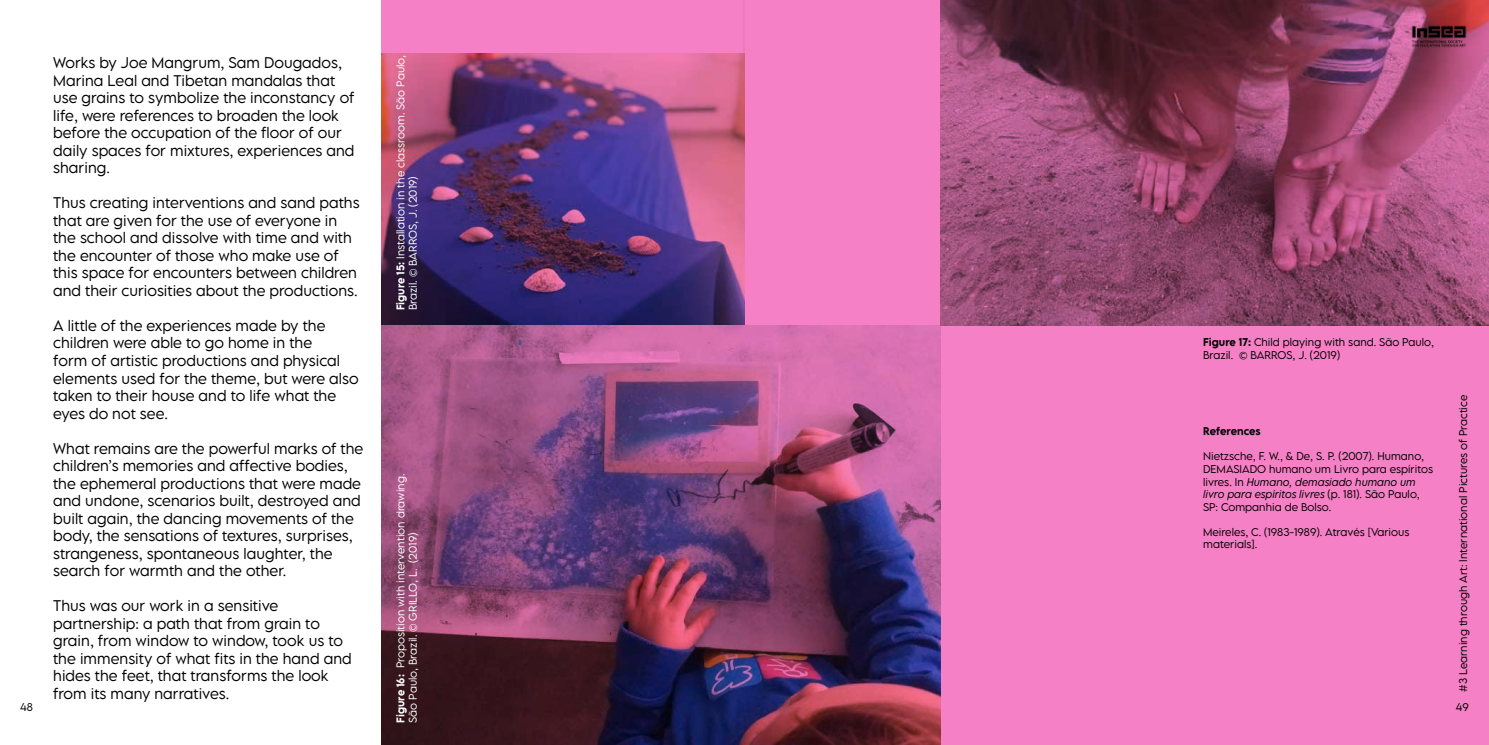
<style>
.page{position:relative;width:1489px;height:745px;background:#fff}
.page>*{position:absolute;margin:0;border:0;box-sizing:border-box;transform-origin:0 0}
.t1{font:300 13.75px/17.5px "LEMONMILK Pro";color:#000}
.t2{font:300 10px/12.5px "LEMONMILK Pro";color:#000}
.t3{font:300 10px/12.5px "LEMONMILK Pro";color:#fff}
.t4{font:500 10px "LEMONMILK Pro";color:#000}
.s1{font-weight:500}
.s2{font-style:italic}
</style>
<div class="page">
<img style="left:381px;top:0;width:1107px;height:744px">
<img style="left:1409px;top:23px;width:59px;height:27px">
<p class="t2" style="left:20px;top:700px;width:14px">48</p>
<p class="t1" style="left:53px;top:54px;width:303px">Works by Joe Mangrum, Sam Dougados, Marina Leal and Tibetan mandalas that use grains to symbolize the inconstancy of life, were references to broaden the look before the occupation of the floor of our daily spaces for mixtures, experiences and sharing.</p>
<p class="t1" style="left:53px;top:194px;width:308px">Thus creating interventions and sand paths that are given for the use of everyone in the school and dissolve with time and with the encounter of those who make use of this space for encounters between children and their curiosities about the productions.</p>
<p class="t1" style="left:53px;top:316px;width:307px">A little of the experiences made by the children were able to go home in the<br>form of artistic productions and physical elements used for the theme, but were also taken to their house and to life what the eyes do not see.</p>
<p class="t1" style="left:53px;top:439px;width:312px">What remains are the powerful marks of the children’s memories and affective bodies, the ephemeral productions that were made and undone, scenarios built, destroyed and built again, the dancing movements of the body, the sensations of textures, surprises, strangeness, spontaneous laughter, the search for warmth and the other.</p>
<p class="t1" style="left:53px;top:596px;width:300px">Thus was our work in a sensitive partnership: a path that from grain to grain, from window to window, took us to the immensity of what fits in the hand and hides the feet, that transforms the look from its many narratives.</p>
<p class="t3" style="left:394px;top:310px;width:257px;rotate:-90deg"><span class="s1">Figure 15:</span> Installation in the classroom. São Paulo,<br>Brazil. © BARROS, J. (2019)</p>
<p class="t3" style="left:394px;top:722px;width:250px;rotate:-90deg"><span class="s1">Figure 16:</span> Proposition with intervention drawing.<br>São Paulo, Brazil. © GRILLO, L. (2019)</p>
<p class="t2" style="left:1203px;top:335px;width:232px"><span class="s1">Figure 17:</span> Child playing with sand. São Paulo,<br>Brazil. © BARROS, J. (2019)</p>
<p class="t4" style="left:1203px;top:424px;width:59px">References</p>
<p class="t2" style="left:1203px;top:450px;width:231px">Nietzsche, F. W., &amp; De, S. P. (2007). Humano, DEMASIADO humano um Livro para espíritos livres. In <span class="s2">Humano, demasiado humano um livro para espíritos livres</span> (p. 181). Sã o Paulo, SP: Companhia de Bolso.</p>
<p class="t2" style="left:1203px;top:525px;width:208px">Meireles, C. (1983-1989). Através [Various materials].</p>
<p class="t2" style="left:1456px;top:691px;width:298px;rotate:-90deg">#3 Learning through Art: International Pictures of Practice</p>
<p class="t2" style="left:1455px;top:700px;width:14px">49</p>
</div>
